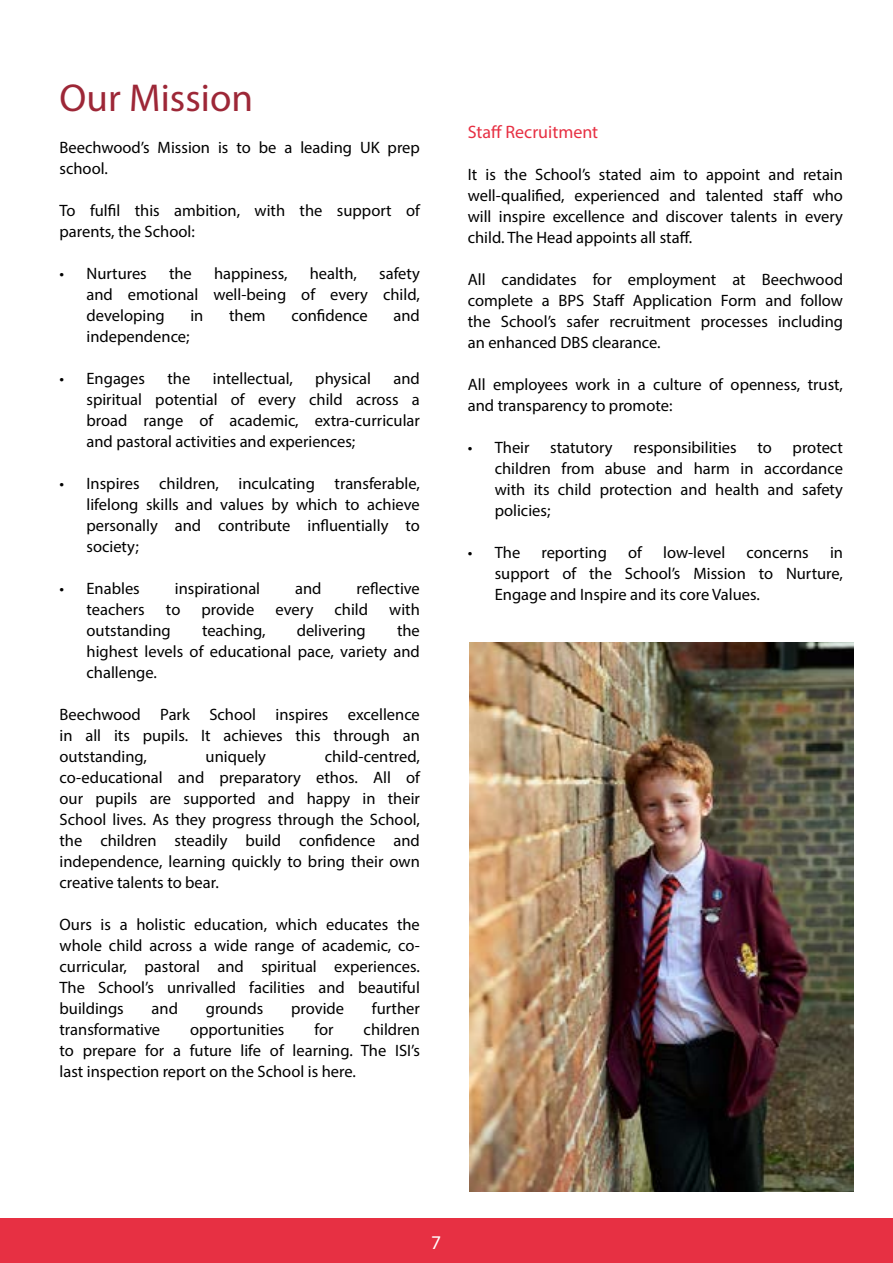
<style>
.page{position:relative;width:893px;height:1263px;background:#fff}
.page>*{position:absolute;margin:0;border:0;box-sizing:border-box;transform-origin:0 0}
.t1{font:39px "Myriad Pro";color:#9d2737}
.t2{font:19.5px "Myriad Pro";color:#fff}
.t3{font:18px "Myriad Pro";color:#e73043}
.t4{font:16.5px/21px "Myriad Pro";color:#000;text-align:justify}
</style>
<div class="page">
<div style="left:0;top:1218px;width:893px;height:45px;background:#e73043"></div>
<img style="left:470px;top:642px;width:384px;height:550px">
<h1 class="t1" style="left:60px;top:74px;width:195px">Our Mission</h1>
<p class="t4" style="left:60px;top:137px;width:362px">Beechwood’s Mission is to be a leading UK prep school.</p>
<p class="t4" style="left:60px;top:200px;width:362px">To fulfil this ambition, with the support of parents, the School:</p>
<p class="t4" style="left:60px;top:263px;width:89px">• Nurtures</p>
<p class="t4" style="left:169px;top:263px;width:24px">the</p>
<p class="t4" style="left:214px;top:263px;width:75px">happiness,</p>
<p class="t4" style="left:310px;top:263px;width:49px">health,</p>
<p class="t4" style="left:87px;top:263px;width:335px;text-indent:293px">safety and emotional well-being of every child, developing</p>
<p class="t4" style="left:190px;top:305px;width:15px">in</p>
<p class="t4" style="left:229px;top:305px;width:38px">them</p>
<p class="t4" style="left:291px;top:305px;width:78px">confidence</p>
<p class="t4" style="left:393px;top:305px;width:28px">and</p>
<p class="t4" style="left:87px;top:326px;width:105px">independence;</p>
<p class="t4" style="left:60px;top:368px;width:87px">• Engages</p>
<p class="t4" style="left:168px;top:368px;width:24px">the</p>
<p class="t4" style="left:213px;top:368px;width:81px">intellectual,</p>
<p class="t4" style="left:315px;top:368px;width:57px">physical</p>
<p class="t4" style="left:87px;top:368px;width:335px;text-indent:307px">and spiritual potential of every child across a broad range of academic, extra-curricular and pastoral activities and experiences;</p>
<p class="t4" style="left:87px;top:473px;width:335px;text-indent:-27px">• Inspires children, inculcating transferable, lifelong skills and values by which to achieve personally and contribute influentially to society;</p>
<p class="t4" style="left:60px;top:578px;width:82px">• Enables</p>
<p class="t4" style="left:175px;top:578px;width:87px">inspirational</p>
<p class="t4" style="left:295px;top:578px;width:28px">and</p>
<p class="t4" style="left:357px;top:578px;width:65px">reflective</p>
<p class="t4" style="left:87px;top:599px;width:60px">teachers</p>
<p class="t4" style="left:166px;top:599px;width:16px">to</p>
<p class="t4" style="left:201px;top:599px;width:54px">provide</p>
<p class="t4" style="left:276px;top:599px;width:39px">every</p>
<p class="t4" style="left:335px;top:599px;width:35px">child</p>
<p class="t4" style="left:389px;top:599px;width:32px">with</p>
<p class="t4" style="left:87px;top:620px;width:86px">outstanding</p>
<p class="t4" style="left:202px;top:620px;width:65px">teaching,</p>
<p class="t4" style="left:297px;top:620px;width:71px">delivering</p>
<p class="t4" style="left:87px;top:620px;width:335px;text-indent:310px">the highest levels of educational pace, variety and challenge.</p>
<p class="t4" style="left:60px;top:704px;width:362px">Beechwood Park School inspires excellence in all its pupils. It achieves this through an outstanding,</p>
<p class="t4" style="left:60px;top:746px;width:362px;text-indent:265px">child-centred, co-educational and preparatory ethos. All of our pupils are supported and happy in their School lives. As they progress through the School, the children steadily build confidence and independence, learning quickly to bring their own creative talents to bear.</p>
<p class="t4" style="left:60px;top:914px;width:362px">Ours is a holistic education, which educates the whole child across a wide range of academic, co&shy;curricular, pastoral and spiritual experiences.<br>The School’s unrivalled facilities and beautiful buildings</p>
<p class="t4" style="left:206px;top:746px;width:62px">uniquely</p>
<p class="t4" style="left:152px;top:998px;width:28px">and</p>
<p class="t4" style="left:206px;top:998px;width:59px">grounds</p>
<p class="t4" style="left:291px;top:998px;width:54px">provide</p>
<p class="t4" style="left:372px;top:998px;width:49px">further</p>
<p class="t4" style="left:60px;top:1019px;width:102px">transformative</p>
<p class="t4" style="left:190px;top:1019px;width:96px">opportunities</p>
<p class="t4" style="left:315px;top:1019px;width:21px">for</p>
<p class="t4" style="left:60px;top:1019px;width:362px;text-indent:304px">children to prepare for a future life of learning. The ISI’s last inspection report on the School is here.</p>
<p class="t3" style="left:468px;top:120px;width:132px">Staff Recruitment</p>
<p class="t4" style="left:468px;top:163px;width:377px">It is the School’s stated aim to appoint and retain well-qualified, experienced and talented staff who will inspire excellence and discover talents in every child. The Head appoints all staff.</p>
<p class="t4" style="left:468px;top:268px;width:377px">All candidates for employment at Beechwood complete a BPS Staff Application Form and follow the School’s safer recruitment processes including an enhanced DBS clearance.</p>
<p class="t4" style="left:468px;top:373px;width:377px">All employees work in a culture of openness, trust, and transparency to promote:</p>
<p class="t4" style="left:468px;top:436px;width:63px">• Their</p>
<p class="t4" style="left:550px;top:436px;width:64px">statutory</p>
<p class="t4" style="left:633px;top:436px;width:105px">responsibilities</p>
<p class="t4" style="left:757px;top:436px;width:16px">to</p>
<p class="t4" style="left:495px;top:436px;width:350px;text-indent:298px">protect children from abuse and harm in accordance with its child protection and health and safety policies;</p>
<p class="t4" style="left:468px;top:541px;width:54px">• The</p>
<p class="t4" style="left:541px;top:541px;width:67px">reporting</p>
<p class="t4" style="left:628px;top:541px;width:15px">of</p>
<p class="t4" style="left:663px;top:541px;width:64px">low-level</p>
<p class="t4" style="left:746px;top:541px;width:64px">concerns</p>
<p class="t4" style="left:495px;top:541px;width:350px;text-indent:335px">in support of the School’s Mission to Nurture, Engage and Inspire and its core Values.</p>
<p class="t2" style="left:431px;top:1230px;width:12px">7</p>
</div>
